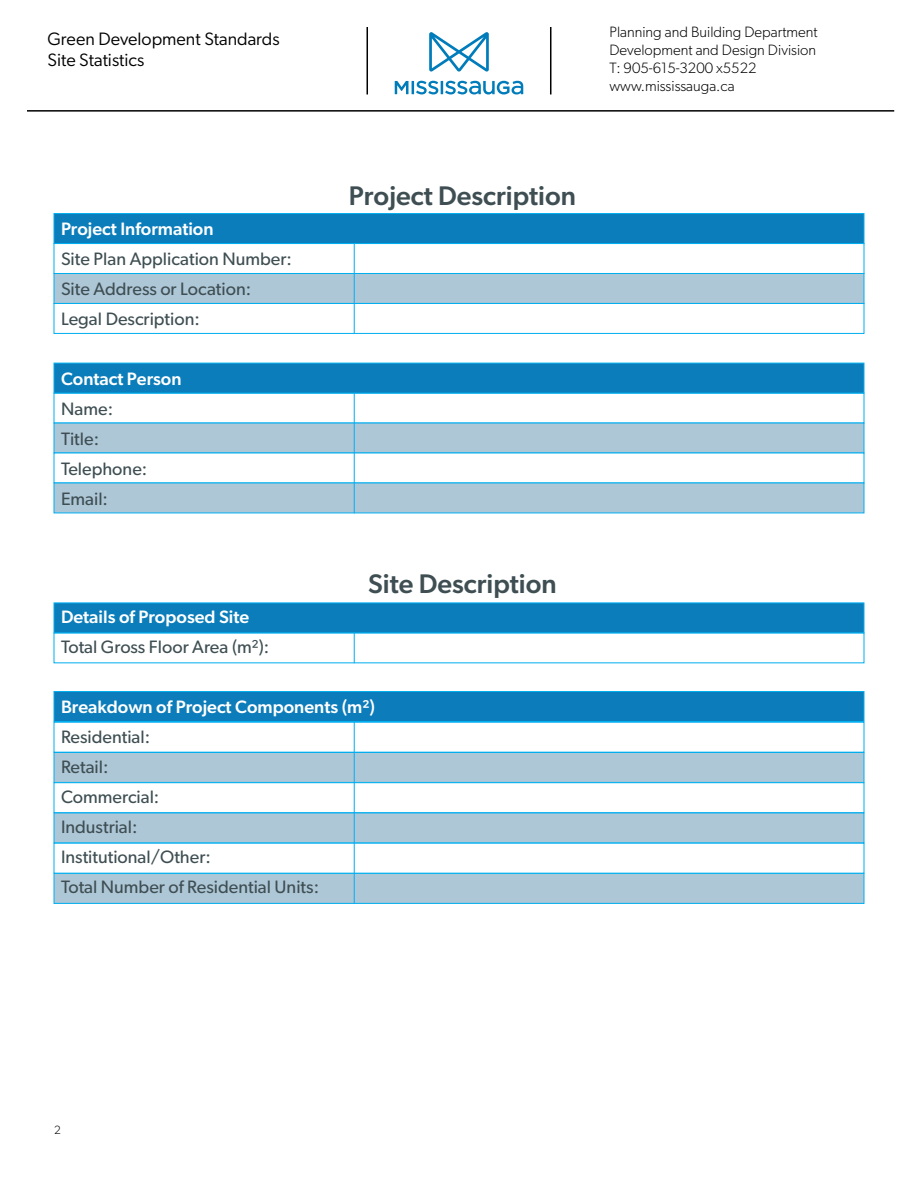
<style>
.page{position:relative;width:918px;height:1188px;background:#fff}
.page>*{position:absolute;margin:0;border:0;box-sizing:border-box;transform-origin:0 0}
.t1{font:500 27px "Gibson";color:#3e4e52}
.t2{font:18px/30px "Gibson";color:#3e4e52}
.t3{font:500 18px "Gibson";color:#fff}
.t4{font:18px/21.6px "Gibson";color:#000}
.t5{font:300 15px/18px "Gibson";color:#000}
.t6{font:300 12px "Gibson";color:#000}
</style>
<div class="page">
<div style="left:54px;top:273px;width:810px;height:31px;background:#aec7d7;border:1px solid #00aeef"></div>
<div style="left:54px;top:393px;width:810px;height:30px;background:#fff;border:1px solid #00aeef"></div>
<div style="left:54px;top:752px;width:810px;height:31px;background:#aec7d7;border:1px solid #00aeef"></div>
<div style="left:54px;top:782px;width:810px;height:31px;background:#fff;border:1px solid #00aeef"></div>
<div style="left:54px;top:813px;width:810px;height:30px;background:#aec7d7;border:1px solid #00aeef"></div>
<div style="left:54px;top:873px;width:810px;height:31px;background:#aec7d7;border:1px solid #00aeef"></div>
<div style="left:54px;top:843px;width:810px;height:31px;background:#fff;border:1px solid #00aeef"></div>
<div style="left:54px;top:691px;width:810px;height:31px;background:#0d7cba;border:1px solid #00aeef"></div>
<div style="left:54px;top:363px;width:810px;height:30px;background:#0b7dba;border:1px solid #00aeef"></div>
<div style="left:54px;top:603px;width:810px;height:30px;background:#0b7dba;border:1px solid #00aeef"></div>
<div style="left:54px;top:423px;width:810px;height:30px;background:#aec7d7;border:1px solid #00aeef"></div>
<div style="left:54px;top:453px;width:810px;height:30px;background:#fff;border:1px solid #00aeef"></div>
<div style="left:54px;top:483px;width:810px;height:30px;background:#aec7d7"></div>
<div style="left:54px;top:303px;width:810px;height:31px;background:#fff;border:1px solid #00aeef"></div>
<div style="left:54px;top:213px;width:810px;height:31px;background:#0b7dbb;border:1px solid #00aeef"></div>
<hr style="left:354px;top:244px;width:1px;height:90px;background:#00aeef">
<hr style="left:354px;top:393px;width:1px;height:120px;background:#00aeef">
<hr style="left:354px;top:633px;width:1px;height:30px;background:#00aeef">
<hr style="left:354px;top:722px;width:1px;height:182px;background:#00aeef">
<hr style="left:27px;top:110px;width:867px;height:2px;background:#000">
<hr style="left:550px;top:27px;width:1px;height:67px;background:#000">
<hr style="left:367px;top:27px;width:1px;height:67px;background:#000">
<svg style="left:395px;top:81px;width:128px;height:13px"></svg>
<svg style="left:429px;top:32px;width:60px;height:40px"></svg>
<p class="t4" style="left:48px;top:27px;width:234px">Green Development Standards<br>Site Statistics</p>
<p class="t5" style="left:609px;top:23px;width:210px">Planning and Building Department<br>Development and Design Division<br>T: 905-615-3200 x5522 www.mississauga.ca</p>
<p class="t3" style="left:61px;top:218px;width:154px">Project Information</p>
<p class="t2" style="left:61px;top:244px;width:232px">Site Plan Application Number:<br>Site Address or Location:<br>Legal Description:</p>
<p class="t3" style="left:61px;top:368px;width:122px">Contact Person</p>
<p class="t2" style="left:61px;top:394px;width:88px">Name:<br>Title:<br>Telephone:<br>Email:</p>
<p class="t3" style="left:61px;top:606px;width:190px">Details of Proposed Site</p>
<p class="t2" style="left:61px;top:631px;width:210px">Total Gross Floor Area (m²):</p>
<h1 class="t1" style="left:349px;top:180px;width:229px">Project Description</h1>
<h1 class="t1" style="left:368px;top:567px;width:190px">Site Description</h1>
<p class="t3" style="left:61px;top:696px;width:316px">Breakdown of Project Components (m²)</p>
<p class="t2" style="left:61px;top:721px;width:260px">Residential:<br>Retail:<br>Commercial:<br>Industrial:<br>Institutional/Other:<br>Total Number of Residential Units:</p>
<p class="t6" style="left:54px;top:1123px;width:8px">2</p>
</div>
